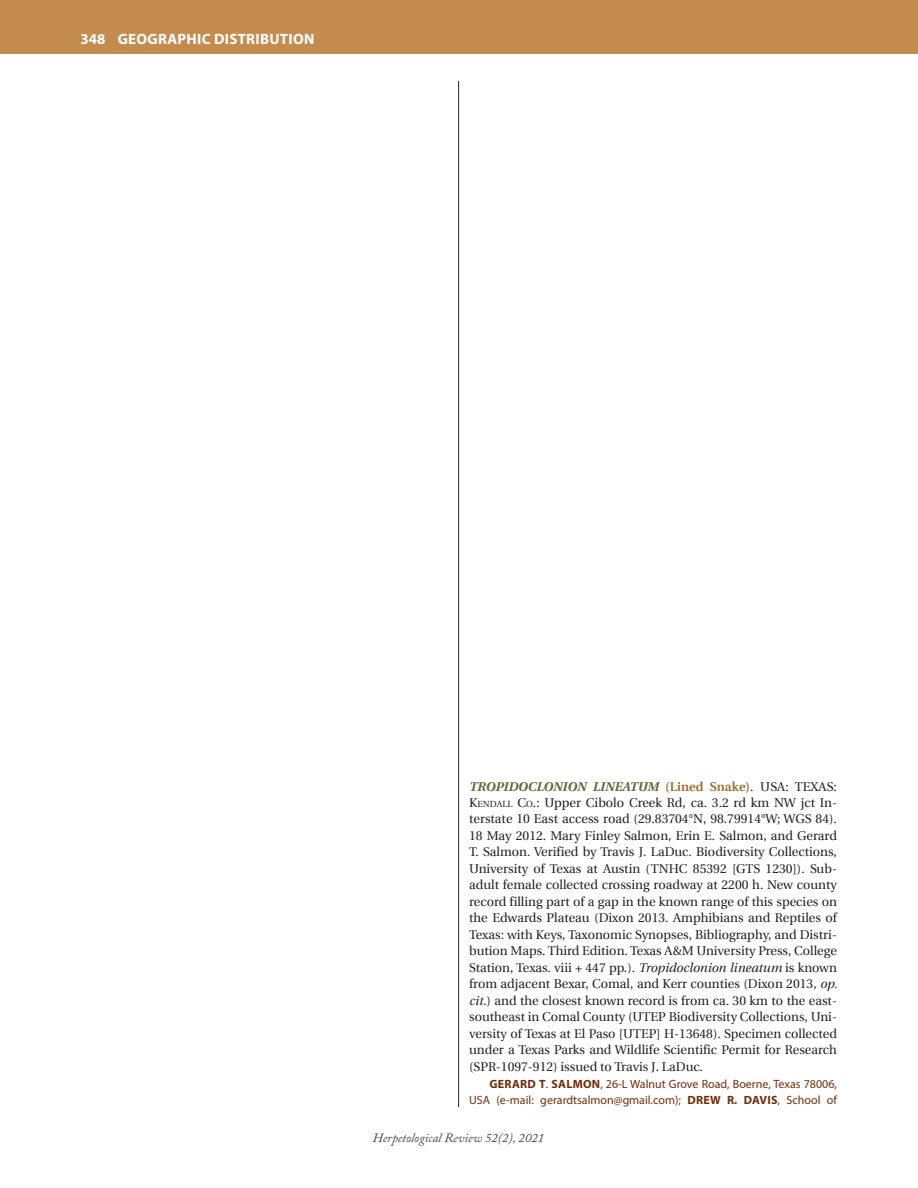
<style>
.page{position:relative;width:918px;height:1188px;background:#fff}
.page>*{position:absolute;margin:0;border:0;box-sizing:border-box;transform-origin:0 0}
.t1{font:700 15px "Myriad Pro";letter-spacing:.02em;color:#fff}
.Geo_Dist_nested_para{font:12.75px/16.5px "Utopia";color:#231f20;text-align:justify}
.t2{font:italic 12.75px "Adobe Caslon Pro";color:#504137}
.Geo_Dist_authors{font:12px/16.5px "Myriad Pro";color:#712e09;text-align:right}
.s1{font-weight:700;font-style:italic;color:#63673c}
.s2{font-weight:600;color:#9a6a2c}
.s3{font-style:inherit}
.s4{font-size:8.85px}
.s5{font-style:italic}
.s6{font-weight:700}
</style>
<div class="page">
<hr style="left:458px;top:81px;width:1px;height:1026px;background:#231f20">
<div style="left:0;top:0;width:918px;height:54px;background:#c48b4e"></div>
<p class="t1" style="left:80px;top:29px;width:236px">348 GEOGRAPHIC DISTRIBUTION</p>
<p class="Geo_Dist_nested_para" style="left:469px;top:778px;width:370px"><span class="s1">TROPIDOCLONION LINEATUM</span> <span class="s2">(Lined Snake)</span>. USA: TEXAS:<br><span class="s3">K</span><span class="s4">ENDALL</span> <span class="s3">C</span><span class="s4">O</span>.: Upper Cibolo Creek Rd, ca. 3.2 rd km NW jct In&shy;terstate 10 East access road (29.83704°N, 98.79914°W; WGS 84).<br>18 May 2012. Mary Finley Salmon, Erin E. Salmon, and Gerard T. Salmon. Verified by Travis J. LaDuc. Biodiversity Collections, University of Texas at Austin (TNHC 85392 [GTS 1230]). Sub&shy;adult female collected crossing roadway at 2200 h. New county record filling part of a gap in the known range of this species on the Edwards Plateau (Dixon 2013. Amphibians and Reptiles of Texas: with Keys, Taxonomic Synopses, Bibliography, and Distri&shy;bution Maps. Third Edition. Texas A&amp;M University Press, College Station, Texas. viii + 447 pp.). <span class="s5">Tropidoclonion lineatum</span> is known from adjacent Bexar, Comal, and Kerr counties (Dixon 2013, <span class="s5">op. cit.</span>) and the closest known record is from ca. 30 km to the east&shy;southeast in Comal County (UTEP Biodiversity Collections, Uni&shy;versity of Texas at El Paso [UTEP] H-13648). Specimen collected under a Texas Parks and Wildlife Scientific Permit for Research (SPR-1097-912) issued to Travis J. LaDuc.</p>
<p class="Geo_Dist_authors" style="left:469px;top:1075px;width:369px"><span class="s6">GERARD T</span>. <span class="s6">SALMON</span>, 26-L Walnut Grove Road, Boerne, Texas 78006,<br>USA (e-mail: gerardtsalmon@gmail.com); <span class="s6">DREW R. DAVIS</span>, School of</p>
<p class="t2" style="left:373px;top:1130px;width:173px">Herpetological Review 52(2), 2021</p>
</div>
